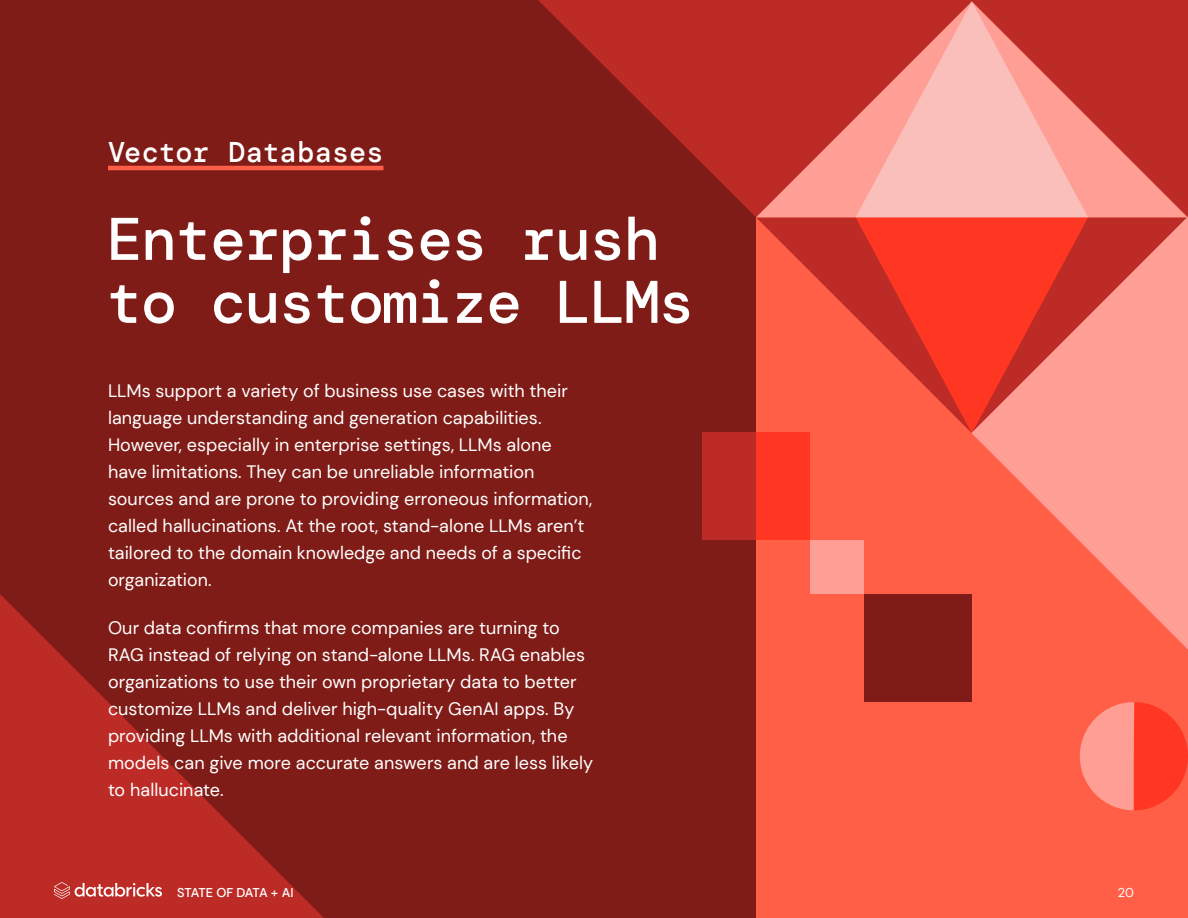
<style>
.page{position:relative;width:1188px;height:918px;background:#801c17}
.page>*{position:absolute;margin:0;border:0;box-sizing:border-box;transform-origin:0 0}
.H1-white{font:500 60px/63px "DM Mono";letter-spacing:-.025em;color:#fff}
.t1{font:500 28.5px "DM Mono";color:#fff}
.Body-white{font:18px/27px "DM Sans";color:#fff}
.Caption-grey{font:500 12.75px "DM Sans";letter-spacing:-.05em;color:#fff}
.Caption-grey-2{font:12.75px "DM Sans";color:#fff}
</style>
<div class="page">
<svg style="left:538px;top:0;width:650px;height:217px;fill:#bd2b26"></svg>
<svg style="left:0;top:594px;width:324px;height:324px"></svg>
<div style="left:756px;top:217px;width:432px;height:701px;background:#ff5f46"></div>
<div style="left:864px;top:594px;width:108px;height:108px;background:#801c17"></div>
<div style="left:756px;top:432px;width:54px;height:108px;background:#ff3621"></div>
<div style="left:702px;top:432px;width:54px;height:108px;background:#bd2b26"></div>
<div style="left:810px;top:540px;width:54px;height:54px;background:#ff9e94"></div>
<svg style="left:756px;top:217px;width:100px;height:100px"></svg>
<svg style="left:756px;top:2px;width:432px;height:215px;background:#cc453f"></svg>
<svg style="left:856px;top:217px;width:115px;height:215px;fill:#ff3625"></svg>
<svg style="left:856px;top:1px;width:232px;height:216px;background:#ea8f89"></svg>
<svg style="left:1080px;top:702px;width:108px;height:108px"></svg>
<hr style="left:108px;top:166px;width:275px;height:4px;background:#ff5f46">
<svg style="left:54px;top:882px;width:108px;height:17px;background:#ce635f"></svg>
<svg style="left:971px;top:216px;width:217px;height:434px"></svg>
<h2 class="t1" style="left:108px;top:134px;width:277px">Vector Databases</h2>
<p class="H1-white" style="left:106px;top:208px;width:590px">Enterprises rush to customize LLMs</p>
<p class="Body-white" style="left:108px;top:378px;width:486px">LLMs support a variety of business use cases with their language understanding and generation capabilities.<br>However, especially in enterprise settings, LLMs alone have limitations. They can be unreliable information sources and are prone to providing erroneous information, called hallucinations. At the root, stand-alone LLMs aren’t tailored to the domain knowledge and needs of a specific organization.</p>
<p class="Body-white" style="left:108px;top:614px;width:487px">Our data confirms that more companies are turning to RAG instead of relying on stand-alone LLMs. RAG enables organizations to use their own proprietary data to better customize LLMs and deliver high-quality GenAI apps. By providing LLMs with additional relevant information, the models can give more accurate answers and are less likely to hallucinate.</p>
<p class="Caption-grey" style="left:177px;top:885px;width:118px">STATE OF DATA + AI</p>
<p class="Caption-grey-2" style="left:1118px;top:885px;width:18px">20</p>
</div>
